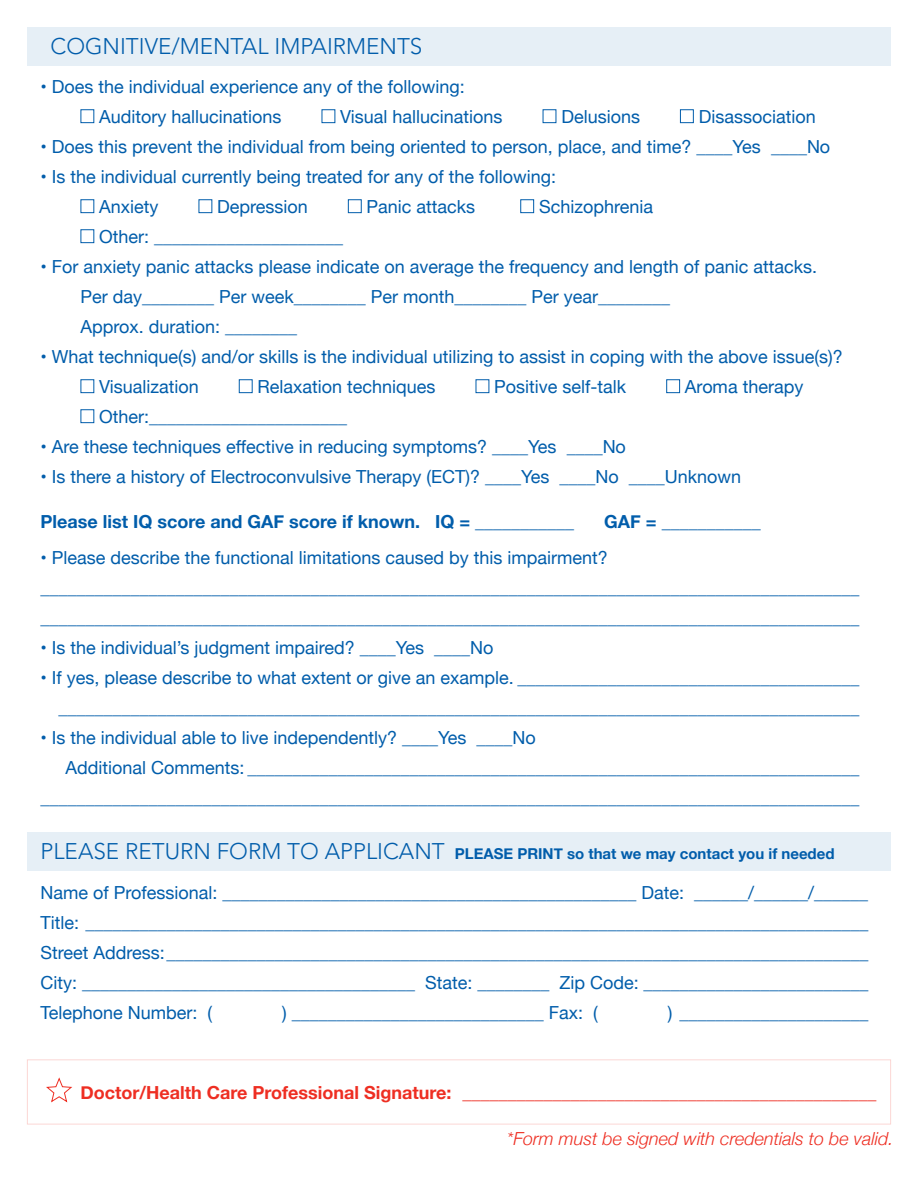
<style>
.page{position:relative;width:918px;height:1188px;background:#fff}
.page>*{position:absolute;margin:0;border:0;box-sizing:border-box;transform-origin:0 0}
.Blue_Body_Large_spac{font:300 22.5px "Avenir LT Std";color:#015dab}
.Blue_Body_Large_spac-2{font:18px/30px "Helvetica Neue";color:#015dab}
.Blue_Body{font:18px "Helvetica Neue";color:#015dab}
.Blue_Body_Large_spac-3{font:18px "Helvetica Neue";color:#ee2e22}
.Blue_Body_Large_spac-4{font:700 18px "Helvetica Neue";color:#015dab}
.Blue_Body_Large_spac-5{font:italic 300 18px "Helvetica Neue";color:#ee2e22}
.Blue_Body-2{font:700 15px "Helvetica Neue";color:#015dab}
.s1{font-weight:700}
.s2{font-family:"Avenir LT Std";font-weight:300;font-size:22.5px}
</style>
<div class="page">
<div style="left:81px;top:109px;width:13px;height:14px;border:1px solid #015dab"></div>
<div style="left:322px;top:109px;width:13px;height:14px;border:1px solid #015dab"></div>
<div style="left:543px;top:109px;width:13px;height:14px;border:1px solid #015dab"></div>
<div style="left:680px;top:109px;width:14px;height:14px;border:1px solid #015dab"></div>
<div style="left:81px;top:199px;width:13px;height:14px;border:1px solid #015dab"></div>
<div style="left:199px;top:199px;width:13px;height:14px;border:1px solid #015dab"></div>
<div style="left:348px;top:199px;width:14px;height:14px;border:1px solid #015dab"></div>
<div style="left:520px;top:199px;width:14px;height:14px;border:1px solid #015dab"></div>
<div style="left:81px;top:229px;width:13px;height:14px;border:1px solid #015dab"></div>
<div style="left:81px;top:379px;width:13px;height:14px;border:1px solid #015dab"></div>
<div style="left:239px;top:379px;width:14px;height:14px;border:1px solid #015dab"></div>
<div style="left:476px;top:379px;width:13px;height:14px;border:1px solid #015dab"></div>
<div style="left:666px;top:379px;width:14px;height:14px;border:1px solid #015dab"></div>
<div style="left:81px;top:409px;width:13px;height:14px;border:1px solid #015dab"></div>
<div style="left:27px;top:27px;width:863px;height:38px;background:#e6eff6"></div>
<div style="left:27px;top:832px;width:864px;height:39px;background:#e6eff6"></div>
<svg style="left:46px;top:1078px;width:26px;height:24px"></svg>
<p class="Blue_Body_Large_spac" style="left:51px;top:33px;width:373px">COGNITIVE/MENTAL IMPAIRMENTS</p>
<p class="Blue_Body_Large_spac-2" style="left:40px;top:73px;width:426px">• Does the individual experience any of the following:</p>
<p class="Blue_Body_Large_spac-2" style="left:99px;top:103px;width:184px">Auditory hallucinations</p>
<p class="Blue_Body_Large_spac-2" style="left:340px;top:103px;width:164px">Visual hallucinations</p>
<p class="Blue_Body_Large_spac-2" style="left:561px;top:103px;width:80px">Delusions</p>
<p class="Blue_Body_Large_spac-2" style="left:699px;top:103px;width:118px">Disassociation</p>
<p class="Blue_Body_Large_spac-2" style="left:40px;top:133px;width:791px">• Does this prevent the individual from being oriented to person, place, and time? <span class="s1">____</span>Yes <span class="s1">____</span>No</p>
<p class="Blue_Body_Large_spac-2" style="left:40px;top:163px;width:517px">• Is the individual currently being treated for any of the following:</p>
<p class="Blue_Body_Large_spac-2" style="left:99px;top:193px;width:61px">Anxiety</p>
<p class="Blue_Body_Large_spac-2" style="left:217px;top:193px;width:92px">Depression</p>
<p class="Blue_Body_Large_spac-2" style="left:367px;top:193px;width:110px">Panic attacks</p>
<p class="Blue_Body_Large_spac-2" style="left:539px;top:193px;width:115px">Schizophrenia</p>
<p class="Blue_Body_Large_spac-2" style="left:99px;top:223px;width:246px">Other: _____________________</p>
<p class="Blue_Body_Large_spac-2" style="left:40px;top:253px;width:778px">• For anxiety panic attacks please indicate on average the frequency and length of panic attacks.</p>
<p class="Blue_Body_Large_spac-2" style="left:81px;top:283px;width:591px">Per day________ Per week________ Per month________ Per year________<br>Approx. duration: ________</p>
<p class="Blue_Body_Large_spac-2" style="left:40px;top:343px;width:804px">• What technique(s) and/or skills is the individual utilizing to assist in coping with the above issue(s)?</p>
<p class="Blue_Body_Large_spac-2" style="left:99px;top:373px;width:101px">Visualization</p>
<p class="Blue_Body_Large_spac-2" style="left:258px;top:373px;width:180px">Relaxation techniques</p>
<p class="Blue_Body_Large_spac-2" style="left:494px;top:373px;width:133px">Positive self-talk</p>
<p class="Blue_Body_Large_spac-2" style="left:685px;top:373px;width:120px">Aroma therapy</p>
<p class="Blue_Body_Large_spac-2" style="left:99px;top:403px;width:250px">Other:______________________</p>
<p class="Blue_Body_Large_spac-2" style="left:40px;top:433px;width:587px">• Are these techniques effective in reducing symptoms? <span class="s1">____</span>Yes <span class="s1">____</span>No</p>
<p class="Blue_Body_Large_spac-2" style="left:40px;top:463px;width:702px">• Is there a history of Electroconvulsive Therapy (ECT)? <span class="s1">____</span>Yes <span class="s1">____</span>No <span class="s1">____</span>Unknown</p>
<p class="Blue_Body_Large_spac-4" style="left:40px;top:507px;width:535px">Please list IQ score and GAF score if known. IQ = ___________</p>
<p class="Blue_Body_Large_spac-4" style="left:604px;top:507px;width:158px">GAF = ___________</p>
<p class="Blue_Body_Large_spac-2" style="left:40px;top:544px;width:569px">• Please describe the functional limitations caused by this impairment?</p>
<p class="Blue_Body_Large_spac-2" style="left:40px;top:574px;width:820px">___________________________________________________________________________________________</p>
<p class="Blue_Body_Large_spac-2" style="left:40px;top:604px;width:820px">___________________________________________________________________________________________</p>
<p class="Blue_Body_Large_spac-2" style="left:40px;top:634px;width:455px">• Is the individual’s judgment impaired? <span class="s1">____</span>Yes <span class="s1">____</span>No</p>
<p class="Blue_Body_Large_spac-2" style="left:40px;top:664px;width:820px;text-align:right">• If yes, please describe to what extent or give an example. ______________________________________ _________________________________________________________________________________________</p>
<p class="Blue_Body_Large_spac-2" style="left:40px;top:724px;width:497px">• Is the individual able to live independently? <span class="s1">____</span>Yes <span class="s1">____</span>No</p>
<p class="Blue_Body_Large_spac-2" style="left:66px;top:754px;width:795px">Additional Comments: ____________________________________________________________________</p>
<p class="Blue_Body_Large_spac-2" style="left:40px;top:784px;width:820px">___________________________________________________________________________________________</p>
<p class="Blue_Body-2" style="left:40px;top:842px;width:796px"><span class="s2">PLEASE RETURN FORM TO APPLICANT</span> PLEASE PRINT so that we may contact you if needed</p>
<p class="Blue_Body" style="left:40px;top:880px;width:829px">Name of Professional: ______________________________________________ Date: ______/______/______</p>
<p class="Blue_Body" style="left:40px;top:910px;width:829px">Title: _______________________________________________________________________________________</p>
<p class="Blue_Body" style="left:40px;top:940px;width:829px">Street Address:______________________________________________________________________________</p>
<p class="Blue_Body" style="left:40px;top:970px;width:829px">City: _____________________________________ State: ________ Zip Code: _________________________</p>
<p class="Blue_Body" style="left:40px;top:1000px;width:173px">Telephone Number: (</p>
<p class="Blue_Body" style="left:282px;top:1000px;width:317px">) ____________________________ Fax: (</p>
<p class="Blue_Body" style="left:668px;top:1000px;width:202px">) _____________________</p>
<p class="Blue_Body_Large_spac-3" style="left:80px;top:1079px;width:797px"><span class="s1">Doctor/Health Care Professional Signature:</span> ______________________________________________</p>
<p class="Blue_Body_Large_spac-5" style="left:507px;top:1124px;width:388px">*Form must be signed with credentials to be valid.</p>
</div>
